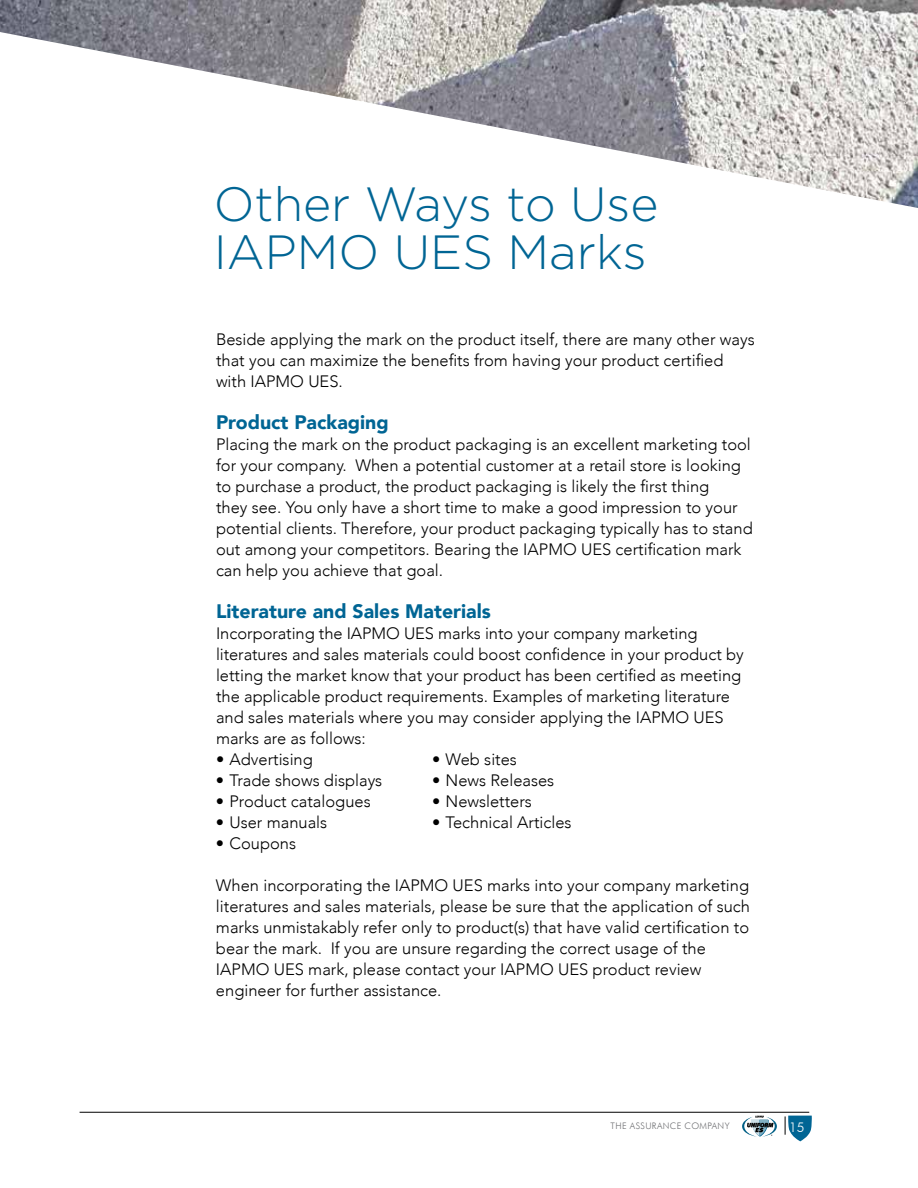
<style>
.page{position:relative;width:918px;height:1188px;background:#fff}
.page>*{position:absolute;margin:0;border:0;box-sizing:border-box;transform-origin:0 0}
.t1{font:300 48px/48.4px "Gotham";color:#006594}
.t2{font:900 19.5px "Avenir";color:#006594}
.t3{font:300 16.5px/21px "Avenir";color:#000}
.t4{font:300 13.5px "Futura BT";color:#fff}
.t5{font:300 9px "Futura BT";letter-spacing:.04em;color:#6d6e71}
</style>
<div class="page">
<hr style="left:80px;top:1112px;width:729px;height:1px;background:#000">
<svg style="left:785px;top:1116px;width:27px;height:25px"></svg>
<svg style="left:742px;top:1116px;width:35px;height:21px"></svg>
<img style="left:0;top:0;width:918px;height:32px">
<svg style="left:0;top:32px;width:918px;height:176px"></svg>
<h1 class="t1" style="left:214px;top:178px;width:446px">Other Ways to Use<br>IAPMO UES Marks</h1>
<p class="t3" style="left:216px;top:329px;width:540px">Beside applying the mark on the product itself, there are many other ways that you can maximize the benefits from having your product certified with IAPMO UES.</p>
<p class="t2" style="left:216px;top:406px;width:174px">Product Packaging</p>
<p class="t3" style="left:216px;top:434px;width:538px">Placing the mark on the product packaging is an excellent marketing tool for your company. When a potential customer at a retail store is looking to purchase a product, the product packaging is likely the first thing<br>they see. You only have a short time to make a good impression to your potential clients. Therefore, your product packaging typically has to stand out among your competitors. Bearing the IAPMO UES certification mark can help you achieve that goal.</p>
<p class="t2" style="left:216px;top:595px;width:276px">Literature and Sales Materials</p>
<p class="t3" style="left:216px;top:623px;width:529px">Incorporating the IAPMO UES marks into your company marketing literatures and sales materials could boost confidence in your product by letting the market know that your product has been certified as meeting the applicable product requirements. Examples of marketing literature and sales materials where you may consider applying the IAPMO UES marks are as follows:</p>
<p class="t3" style="left:216px;top:749px;width:98px">• Advertising</p>
<p class="t3" style="left:432px;top:749px;width:87px">• Web sites</p>
<p class="t3" style="left:216px;top:770px;width:168px">• Trade shows displays</p>
<p class="t3" style="left:432px;top:770px;width:124px">• News Releases</p>
<p class="t3" style="left:216px;top:791px;width:156px">• Product catalogues</p>
<p class="t3" style="left:432px;top:791px;width:101px">• Newsletters</p>
<p class="t3" style="left:216px;top:812px;width:113px">• User manuals</p>
<p class="t3" style="left:432px;top:812px;width:141px">• Technical Articles</p>
<p class="t3" style="left:216px;top:833px;width:82px">• Coupons</p>
<p class="t3" style="left:216px;top:875px;width:536px">When incorporating the IAPMO UES marks into your company marketing literatures and sales materials, please be sure that the application of such marks unmistakably refer only to product(s) that have valid certification to bear the mark. If you are unsure regarding the correct usage of the IAPMO UES mark, please contact your IAPMO UES product review engineer for further assistance.</p>
<p class="t5" style="left:611px;top:1120px;width:121px">THE ASSURANCE COMPANY</p>
<p class="t4" style="left:789px;top:1119px;width:17px">15</p>
</div>
